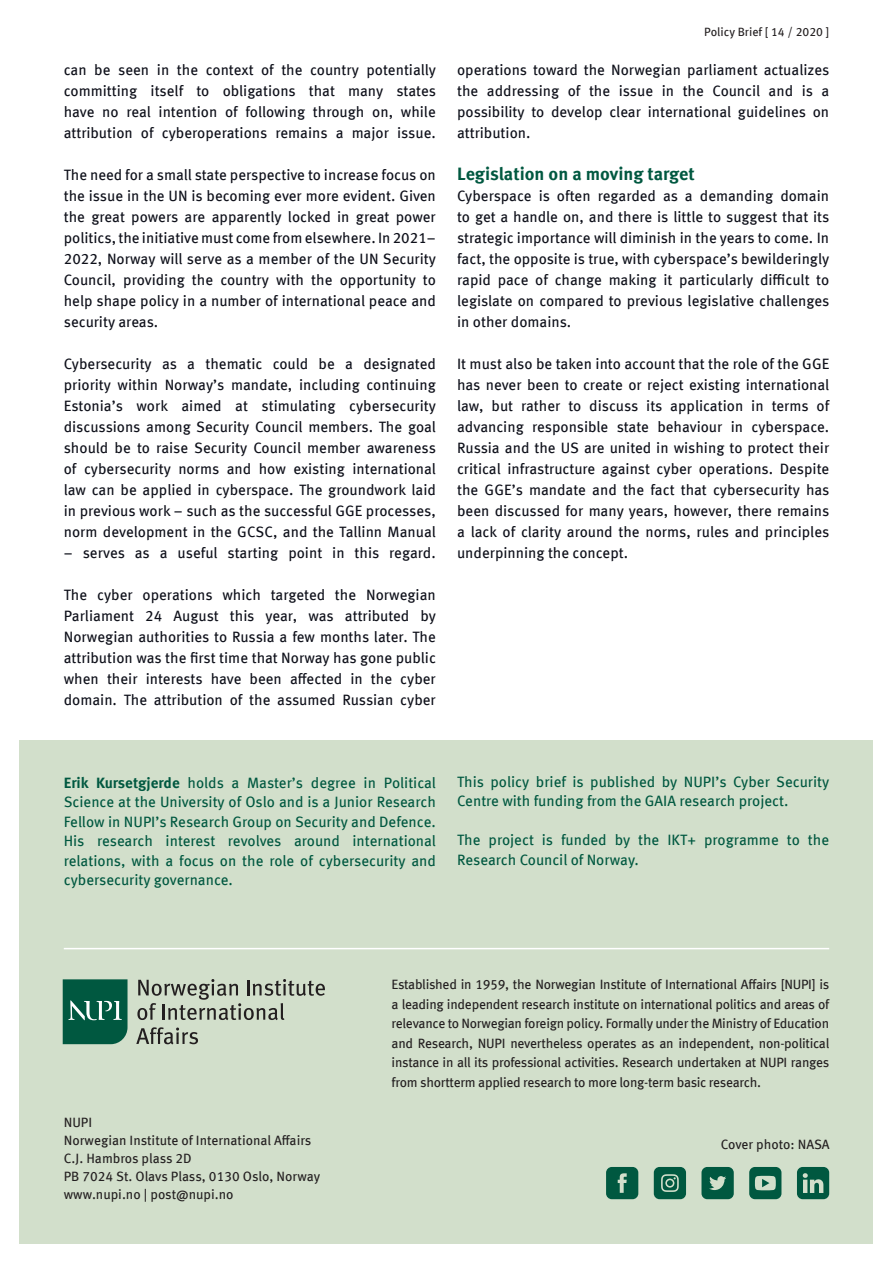
<style>
.page{position:relative;width:893px;height:1263px;background:#fff}
.page>*{position:absolute;margin:0;border:0;box-sizing:border-box;transform-origin:0 0}
.heading_1{font:700 18px "Meta Offc Pro";color:#005840}
.t1{font:15px/21px "Meta Offc Pro";color:#0e101a;text-align:justify}
.t2{font:15px/19.5px "Meta Offc Pro";color:#005840}
.t3{font:13.5px/19.5px "Meta Offc Pro";letter-spacing:-.005em;color:#231f20;text-align:justify}
.t4{font:12px "Meta Offc Pro";color:#231f20}
.s1{font-weight:700}
</style>
<div class="page">
<div style="left:20px;top:740px;width:853px;height:503px;background:#d2dfcb"></div>
<svg style="left:63px;top:979px;width:65px;height:65px;background:#186751"></svg>
<svg style="left:137px;top:979px;width:188px;height:41px"></svg>
<svg style="left:136px;top:1027px;width:62px;height:17px"></svg>
<hr style="left:64px;top:948px;width:765px;height:1px;background:#fff">
<div style="left:701px;top:1167px;width:33px;height:32px;background:#005840;border-radius:6px"></div>
<svg style="left:709px;top:1176px;width:17px;height:14px"></svg>
<div style="left:606px;top:1167px;width:32px;height:32px;background:#005840;border-radius:6px"></div>
<svg style="left:618px;top:1173px;width:9px;height:20px"></svg>
<div style="left:654px;top:1167px;width:32px;height:32px;background:#005840;border-radius:6px"></div>
<svg style="left:661px;top:1174px;width:18px;height:18px"></svg>
<div style="left:797px;top:1167px;width:32px;height:32px;background:#005840;border-radius:6px"></div>
<svg style="left:803px;top:1173px;width:20px;height:20px"></svg>
<div style="left:749px;top:1167px;width:32px;height:32px;background:#005840;border-radius:6px"></div>
<svg style="left:755px;top:1176px;width:21px;height:14px"></svg>
<p class="t1" style="left:64px;top:59px;width:374px">can be seen in the context of the country potentially committing itself to obligations that many states have no real intention of following through on, while attribution of cyberoperations remains a major issue.</p>
<p class="t1" style="left:64px;top:164px;width:374px">The need for a small state perspective to increase focus on the issue in the UN is becoming ever more evident. Given the great powers are apparently locked in great power politics, the initiative must come from elsewhere. In 2021– 2022, Norway will serve as a member of the UN Security Council, providing the country with the opportunity to help shape policy in a number of international peace and security areas.</p>
<p class="t1" style="left:64px;top:353px;width:374px">Cybersecurity as a thematic could be a designated priority within Norway’s mandate, including continuing Estonia’s work aimed at stimulating cybersecurity discussions among Security Council members. The goal should be to raise Security Council member awareness of cybersecurity norms and how existing international law can be applied in cyberspace. The groundwork laid in previous work – such as the successful GGE processes, norm development in the GCSC, and the Tallinn Manual</p>
<p class="t1" style="left:64px;top:542px;width:374px">– serves as a useful starting point in this regard.</p>
<p class="t1" style="left:64px;top:584px;width:374px">The cyber operations which targeted the Norwegian Parliament 24 August this year, was attributed by Norwegian authorities to Russia a few months later. The attribution was the first time that Norway has gone public when their interests have been affected in the cyber domain. The attribution of the assumed Russian cyber</p>
<p class="t4" style="left:704px;top:23px;width:127px">Policy Brief [ 14 / 2020 ]</p>
<p class="t1" style="left:457px;top:59px;width:374px">operations toward the Norwegian parliament actualizes the addressing of the issue in the Council and is a possibility to develop clear international guidelines on attribution.</p>
<p class="heading_1" style="left:457px;top:160px;width:239px">Legislation on a moving target</p>
<p class="t1" style="left:457px;top:185px;width:374px">Cyberspace is often regarded as a demanding domain to get a handle on, and there is little to suggest that its strategic importance will diminish in the years to come. In fact, the opposite is true, with cyberspace’s bewilderingly rapid pace of change making it particularly difficult to legislate on compared to previous legislative challenges in other domains.</p>
<p class="t1" style="left:457px;top:353px;width:374px">It must also be taken into account that the role of the GGE has never been to create or reject existing international law, but rather to discuss its application in terms of advancing responsible state behaviour in cyberspace.<br>Russia and the US are united in wishing to protect their critical infrastructure against cyber operations. Despite the GGE’s mandate and the fact that cybersecurity has been discussed for many years, however, there remains a lack of clarity around the norms, rules and principles underpinning the concept.</p>
<p class="t2" style="left:64px;top:772px;width:374px;text-align:justify"><span class="s1">Erik Kursetgjerde</span> holds a Master’s degree in Political Science at the University of Oslo and is a Junior Research Fellow in NUPI’s Research Group on Security and Defence.<br>His research interest revolves around international relations, with a focus on the role of cybersecurity and cybersecurity governance.</p>
<p class="t2" style="left:457px;top:771px;width:374px">This policy brief is published by NUPI’s Cyber Security<br>Centre with funding from the GAIA research project.</p>
<p class="t2" style="left:457px;top:829px;width:374px">The project is funded by the IKT+ programme to the<br>Research Council of Norway.</p>
<p class="t3" style="left:64px;top:1112px;width:30px">NUPI</p>
<p class="t3" style="left:64px;top:1130px;width:249px">Norwegian Institute of International Affairs</p>
<p class="t3" style="left:64px;top:1148px;width:130px">C.J. Hambros plass 2D</p>
<p class="t3" style="left:64px;top:1166px;width:258px">PB 7024 St. Olavs Plass, 0130 Oslo, Norway</p>
<p class="t3" style="left:64px;top:1184px;width:171px">www.nupi.no | post@nupi.no</p>
<p class="t3" style="left:392px;top:974px;width:439px">Established in 1959, the Norwegian Institute of International Affairs [NUPI] is a leading independent research institute on international politics and areas of relevance to Norwegian foreign policy. Formally under the Ministry of Education and Research, NUPI nevertheless operates as an independent, non-political instance in all its professional activities. Research undertaken at NUPI ranges from shortterm applied research to more long-term basic research.</p>
<p class="t3" style="left:721px;top:1133px;width:110px">Cover photo: NASA</p>
</div>
